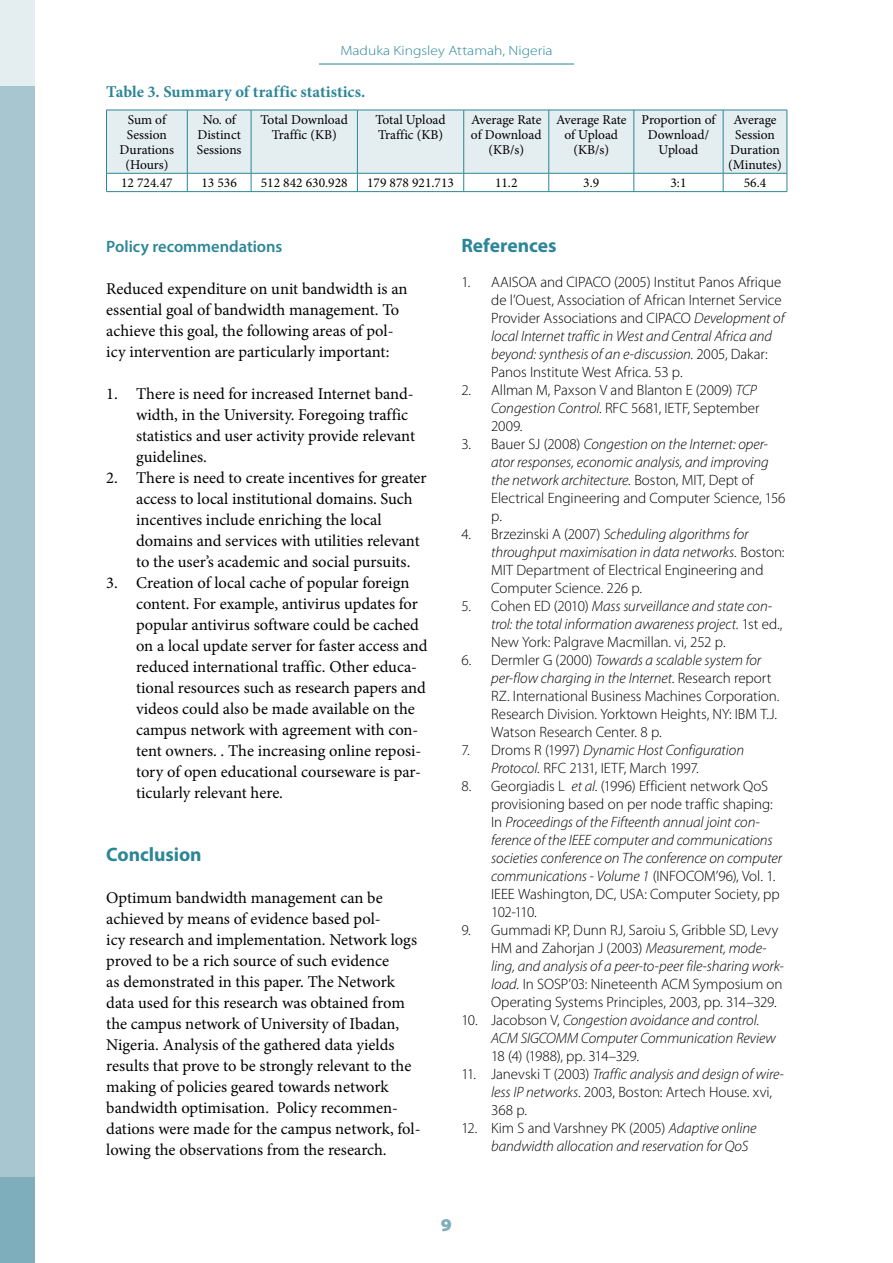
<style>
.page{position:relative;width:893px;height:1263px;background:#fff}
.page>*{position:absolute;margin:0;border:0;box-sizing:border-box;transform-origin:0 0}
.t1{font:700 19.5px "Myriad Pro";letter-spacing:-.005em;color:#2c8697}
.t2{font:900 semi-expanded 18px "Myriad Pro";color:#7eadbb}
.t3{font:16.5px/21px "Minion Pro";color:#000}
.t4{font:700 16.5px "Minion Pro";letter-spacing:.005em;color:#2c8697}
.t5{font:600 16.5px "Myriad Pro";color:#2c8697}
.t6{font:300 15px/18px "Myriad Pro";letter-spacing:-.005em;color:#000}
.t7{font:italic 300 15px/18px "Myriad Pro";letter-spacing:-.005em;color:#000}
.t8{font:300 15px "Myriad Pro";letter-spacing:-.04em;color:#000}
.t9{font:13.5px/15px "Minion Pro";color:#000;text-align:center}
.t10{font:300 13.5px "Myriad Pro";color:#2c8697;scale:1.15 1}
.s1{font-style:italic}
.s2{font-style:normal}
</style>
<div class="page">
<div style="left:0;top:85px;width:34px;height:1093px;background:#a8c6d0"></div>
<div style="left:0;top:0;width:34px;height:85px;background:#e4edf0"></div>
<div style="left:0;top:1178px;width:34px;height:85px;background:#7eadbb"></div>
<hr style="left:319px;top:64px;width:255px;height:1px;background:#2c8697">
<svg style="left:106px;top:110px;width:682px;height:81px"></svg>
<hr style="left:106px;top:191px;width:681px;height:1px;background:#2c8697">
<p class="t10" style="left:340px;top:46px;width:186px">Maduka Kingsley Attamah, Nigeria</p>
<p class="t4" style="left:106px;top:85px;width:260px">Table 3. Summary of traffic statistics.</p>
<p class="t9" style="left:120px;top:113px;width:56px">Sum of<br>Session<br>Durations (Hours)</p>
<p class="t9" style="left:197px;top:113px;width:46px">No. of<br>Distinct<br>Sessions</p>
<p class="t9" style="left:261px;top:113px;width:89px">Total Download<br>Traffic (KB)</p>
<p class="t9" style="left:375px;top:113px;width:72px;text-align:left">Total Upload<br>Traffic (KB)</p>
<p class="t9" style="left:471px;top:113px;width:72px">Average Rate of Download (KB/s)</p>
<p class="t9" style="left:556px;top:113px;width:72px">Average Rate of Upload (KB/s)</p>
<p class="t9" style="left:641px;top:113px;width:75px">Proportion of<br>Download/<br>Upload</p>
<p class="t9" style="left:728px;top:113px;width:55px">Average<br>Session<br>Duration (Minutes)</p>
<p class="t9" style="left:121px;top:177px;width:53px">12 724.47</p>
<p class="t9" style="left:201px;top:177px;width:37px">13 536</p>
<p class="t9" style="left:261px;top:177px;width:88px">512 842 630.928</p>
<p class="t9" style="left:367px;top:177px;width:88px">179 878 921.713</p>
<p class="t9" style="left:495px;top:177px;width:24px">11.2</p>
<p class="t9" style="left:583px;top:177px;width:18px">3.9</p>
<p class="t9" style="left:670px;top:177px;width:18px">3:1</p>
<p class="t9" style="left:744px;top:177px;width:24px">56.4</p>
<p class="t5" style="left:106px;top:240px;width:178px">Policy recommendations</p>
<p class="t3" style="left:106px;top:280px;width:303px">Reduced expenditure on unit bandwidth is an essential goal of bandwidth management. To achieve this goal, the following areas of pol&shy;icy intervention are particularly important:</p>
<p class="t3" style="left:136px;top:385px;width:280px;text-indent:-30px">1. There is need for increased Internet band&shy;width, in the University. Foregoing traffic statistics and user activity provide relevant guidelines.</p>
<p class="t3" style="left:136px;top:469px;width:292px;text-indent:-30px">2. There is need to create incentives for greater access to local institutional domains. Such incentives include enriching the local domains and services with utilities relevant to the user’s academic and social pursuits.</p>
<p class="t3" style="left:136px;top:574px;width:293px;text-indent:-30px">3. Creation of local cache of popular foreign content. For example, antivirus updates for popular antivirus software could be cached on a local update server for faster access and reduced international traffic. Other educa&shy;tional resources such as research papers and videos could also be made available on the campus network with agreement with con&shy;tent owners. . The increasing online reposi&shy;tory of open educational courseware is par&shy;ticularly relevant here.</p>
<p class="t1" style="left:106px;top:847px;width:97px">Conclusion</p>
<p class="t3" style="left:106px;top:889px;width:316px">Optimum bandwidth management can be achieved by means of evidence based pol-<br>icy research and implementation. Network logs proved to be a rich source of such evidence<br>as demonstrated in this paper. The Network data used for this research was obtained from the campus network of University of Ibadan, Nigeria. Analysis of the gathered data yields results that prove to be strongly relevant to the making of policies geared towards network bandwidth optimisation. Policy recommen&shy;dations were made for the campus network, fol&shy;lowing the observations from the research.</p>
<p class="t1" style="left:461px;top:238px;width:97px">References</p>
<p class="t6" style="left:491px;top:275px;width:295px;text-indent:-30px">1. AAISOA and CIPACO (2005) Institut Panos Afrique de l’Ouest, Association of African Internet Service Provider Associations and CIPACO <span class="s1">Development of local Internet traffic in West and Central Africa and beyond: synthesis of an e-discussion</span>. 2005, Dakar:<br>Panos Institute West Africa. 53 p.</p>
<p class="t6" style="left:491px;top:383px;width:270px;text-indent:-30px">2. Allman M, Paxson V and Blanton E (2009) <span class="s1">TCP<br>Congestion Control</span>. RFC 5681, IETF, September<br>2009.</p>
<p class="t7" style="left:491px;top:437px;width:296px;text-indent:-30px"><span class="s2">3. Bauer SJ (2008)</span> Congestion on the Internet: oper&shy;ator responses, economic analysis, and improving the network architecture. <span class="s2">Boston, MIT, Dept of Electrical Engineering and Computer Science, 156 p.</span></p>
<p class="t6" style="left:491px;top:527px;width:295px;text-indent:-30px">4. Brzezinski A (2007) <span class="s1">Scheduling algorithms for throughput maximisation in data networks.</span> Boston:<br>MIT Department of Electrical Engineering and Computer Science. 226 p.</p>
<p class="t7" style="left:491px;top:599px;width:293px;text-indent:-30px"><span class="s2">5. Cohen ED (2010)</span> Mass surveillance and state con&shy;trol: the total information awareness project<span class="s2">. 1st ed.,<br>New York: Palgrave Macmillan. vi, 252 p.</span></p>
<p class="t6" style="left:491px;top:653px;width:290px;text-indent:-30px">6. Dermler G (2000) <span class="s1">Towards a scalable system for per-flow charging in the Internet</span>. Research report RZ. International Business Machines Corporation.<br>Research Division. Yorktown Heights, NY: IBM T.J.<br>Watson Research Center. 8 p.</p>
<p class="t6" style="left:491px;top:743px;width:254px;text-indent:-30px">7. Droms R (1997) <span class="s1">Dynamic Host Configuration<br>Protocol.</span> RFC 2131, IETF, March 1997.</p>
<p class="t7" style="left:491px;top:779px;width:292px;text-indent:-30px"><span class="s2">8. Georgiadis L</span> et al<span class="s2">. (1996) Efficient network QoS provisioning based on per node traffic shaping:<br>In</span> Proceedings of the Fifteenth annual joint con&shy;ference of the IEEE computer and communications societies conference on The conference on computer communications - Volume 1 <span class="s2">(INFOCOM’96), Vol. 1.<br>IEEE Washington, DC, USA: Computer Society, pp 102-110.</span></p>
<p class="t6" style="left:491px;top:923px;width:294px;text-indent:-30px">9. Gummadi KP, Dunn RJ, Saroiu S, Gribble SD, Levy HM and Zahorjan J (2003) <span class="s1">Measurement, mode&shy;ling, and analysis of a peer-to-peer file-sharing work&shy;load.</span> In SOSP’03: Nineteenth ACM Symposium on Operating Systems Principles, 2003, pp. 314–329.</p>
<p class="t7" style="left:491px;top:1013px;width:286px;text-indent:-30px"><span class="s2">10. Jacobson V,</span> Congestion avoidance and control.<br>ACM SIGCOMM Computer Communication Review</p>
<p class="t8" style="left:491px;top:1050px;width:149px">18 (4) (1988), pp. 314–329.</p>
<p class="t6" style="left:491px;top:1067px;width:294px;text-indent:-30px">11. Janevski T (2003) <span class="s1">Traffic analysis and design of wire&shy;less IP networks</span>. 2003, Boston: Artech House. xvi,<br>368 p.</p>
<p class="t7" style="left:491px;top:1121px;width:267px;text-indent:-30px"><span class="s2">12. Kim S and Varshney PK (2005)</span> Adaptive online bandwidth allocation and reservation for QoS</p>
<p class="t2" style="left:441px;top:1219px;width:13px">9</p>
</div>
